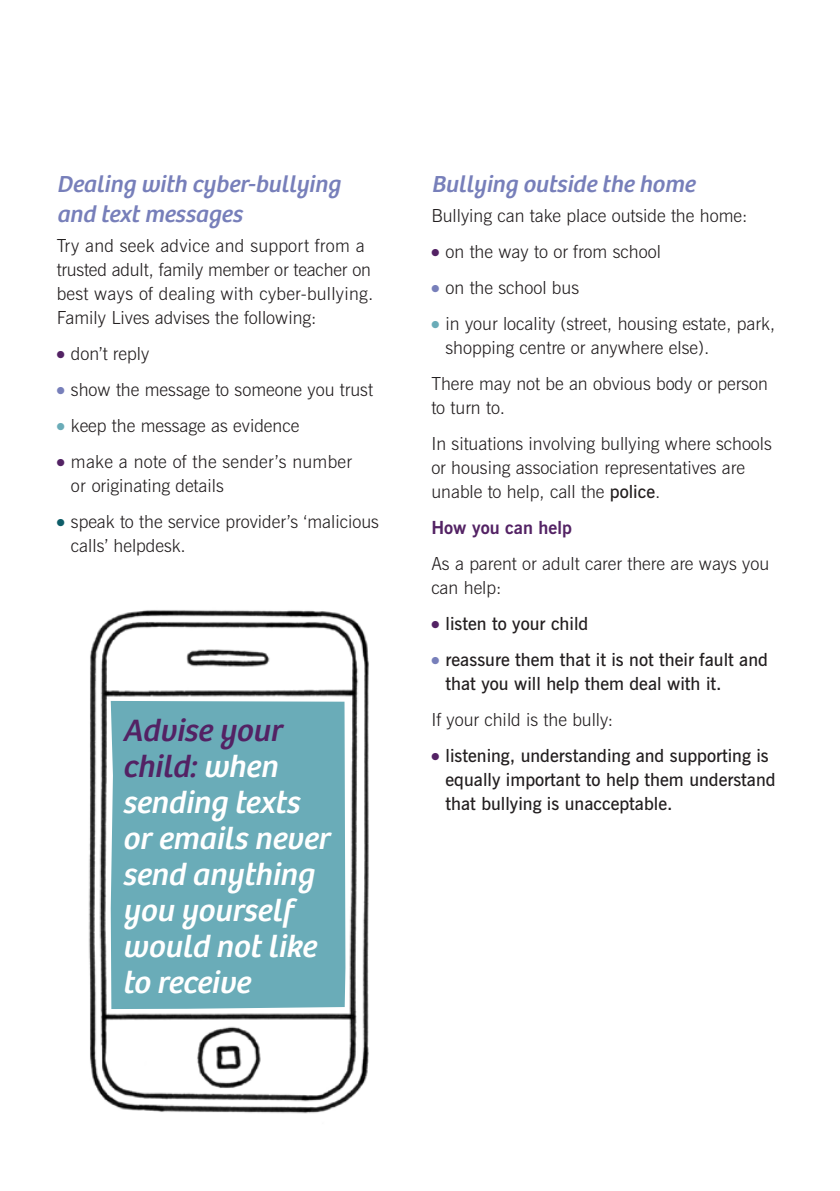
<style>
.page{position:relative;width:840px;height:1191px;background:#fff}
.page>*{position:absolute;margin:0;border:0;box-sizing:border-box;transform-origin:0 0}
.Inline_quote{font:italic 32px/36px "Bree";color:#fff}
.Subhead_2{font:italic 24px/30px "Bree";color:#777fba}
.body_copy{font:300 18px/24px "News Gothic BT";color:#231f20}
.Bullets{font:300 18px/24px "News Gothic BT";color:#231f20}
.Bullets_bold{font:600 18px/24px "News Gothic BT";color:#231f20}
.Subhead_3{font:700 18px "News Gothic BT";color:#532264}
.s1{color:#532264}
.s2{color:#777fba}
.s3{color:#6aacb8}
.s4{color:#0e5d68}
.s5{font-weight:600}
</style>
<div class="page">
<img style="left:88px;top:610px;width:281px;height:504px">
<div style="left:111px;top:701px;width:234px;height:308px;background:#6aacb8"></div>
<p class="Subhead_2" style="left:57px;top:169px;width:290px">Dealing with cyber-bullying and textmessages</p>
<p class="body_copy" style="left:57px;top:233px;width:318px">Try and seek advice and support from a trusted adult, family member or teacher on best ways of dealing with cyber-bullying.<br>Family Lives advises the following:</p>
<p class="Bullets" style="left:57px;top:341px;width:94px"><span class="s1">●</span> don’t reply</p>
<p class="Bullets" style="left:57px;top:377px;width:317px"><span class="s2">●</span> show the message to someone you trust</p>
<p class="Bullets" style="left:57px;top:413px;width:244px"><span class="s3">●</span> keep the message as evidence</p>
<p class="Bullets" style="left:71px;top:449px;width:282px;text-indent:-14px"><span class="s1">●</span> make a note of the sender’s number or originating details</p>
<p class="Bullets" style="left:71px;top:509px;width:309px;text-indent:-14px"><span class="s4">●</span> speak to the service provider’s ‘malicious calls’ helpdesk.</p>
<p class="Inline_quote" style="left:122px;top:712px;width:215px"><span class="s1">Advise your child:</span>when sending texts oremails never send anything you yourself would notlike to receive</p>
<p class="Subhead_2" style="left:431px;top:169px;width:270px">Bullying outside the home</p>
<p class="body_copy" style="left:431px;top:203px;width:317px">Bullying can take place outside the home:</p>
<p class="Bullets" style="left:431px;top:239px;width:231px"><span class="s1">●</span> on the way to or from school</p>
<p class="Bullets" style="left:431px;top:275px;width:149px"><span class="s2">●</span> on the school bus</p>
<p class="Bullets" style="left:445px;top:311px;width:331px;text-indent:-14px"><span class="s3">●</span> in your locality (street, housing estate, park, shopping centre or anywhere else).</p>
<p class="body_copy" style="left:431px;top:371px;width:338px">There may not be an obvious body or person to turn to.</p>
<p class="body_copy" style="left:431px;top:431px;width:342px">In situations involving bullying where schools or housing association representatives are unable to help, call the <span class="s5">police</span>.</p>
<p class="Subhead_3" style="left:431px;top:517px;width:142px">How you can help</p>
<p class="body_copy" style="left:431px;top:551px;width:339px">As a parent or adult carer there are ways you can help:</p>
<p class="Bullets_bold" style="left:431px;top:611px;width:158px"><span class="s1">●</span> listen to your child</p>
<p class="Bullets_bold" style="left:445px;top:647px;width:324px;text-indent:-14px"><span class="s2">●</span> reassure them that it is not their fault and that you will help them deal with it.</p>
<p class="body_copy" style="left:431px;top:707px;width:183px">If your child is the bully:</p>
<p class="Bullets_bold" style="left:445px;top:743px;width:331px;text-indent:-14px"><span class="s1">●</span> listening, understanding and supporting is equally important to help them understand that bullying is unacceptable.</p>
</div>
